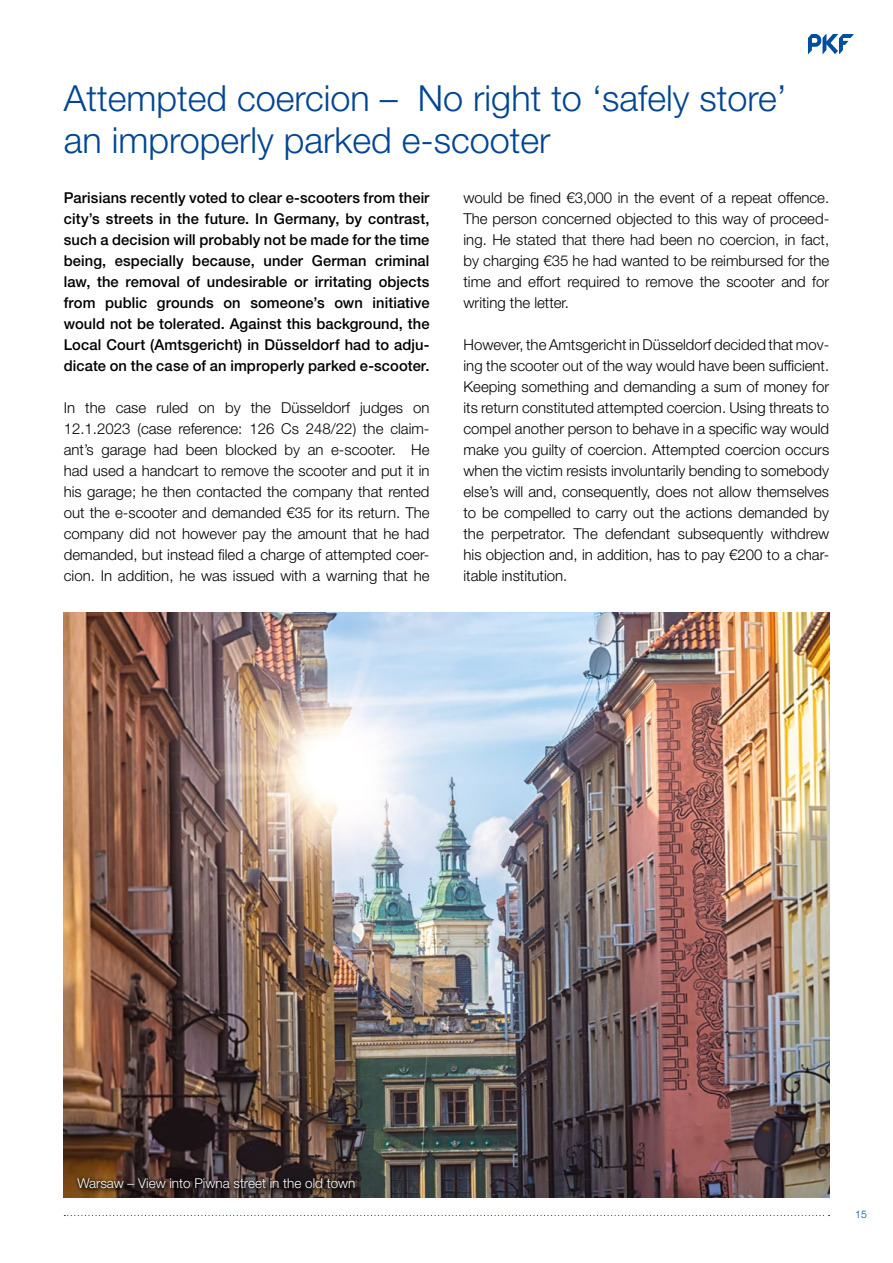
<style>
.page{position:relative;width:893px;height:1263px;background:#fff}
.page>*{position:absolute;margin:0;border:0;box-sizing:border-box;transform-origin:0 0}
.t1{font:300 36px/42px "Helvetica Neue LT Std";color:#014593}
.t2{font:300 15px/21px "Helvetica Neue LT Std";color:#000;text-align:justify}
.t3{font:500 15px/21px "Helvetica Neue LT Std";letter-spacing:.005em;color:#000;text-align:justify}
.t4{font:300 13.5px "Helvetica Neue LT Std";color:#fff}
.t5{font:300 10.5px "Helvetica Neue LT Std";color:#014593}
</style>
<div class="page">
<img style="left:64px;top:612px;width:765px;height:585px">
<div style="left:77px;top:1177px;width:285px;height:17px;background:#000;opacity:.89"></div>
<svg style="left:74px;top:1175px;width:284px;height:16px;background:#36261f"></svg>
<svg style="left:808px;top:34px;width:46px;height:20px"></svg>
<svg style="left:64px;top:1215px;width:766px;height:1px"></svg>
<h1 class="t1" style="left:64px;top:76px;width:724px">Attempted coercion – No right to ‘safely store’ an improperly parked e-scooter</h1>
<p class="t3" style="left:64px;top:187px;width:367px">Parisians recently voted to clear e-scooters from their city’s streets in the future. In Germany, by contrast, such a decision will probably not be made for the time being, especially because, under German criminal law, the removal of undesirable or irritating objects from public grounds on someone’s own initiative would not be tolerated. Against this background, the Local Court (Amtsgericht) in Düsseldorf had to adju&shy;dicate on the case of an improperly parked e-scooter.</p>
<p class="t2" style="left:64px;top:396px;width:367px">In the case ruled on by the Düsseldorf judges on 12.1.2023 (case reference: 126 Cs 248/22) the claim&shy;ant’s garage had been blocked by an e-scooter. He had used a handcart to remove the scooter and put it in his garage; he then contacted the company that rented out the e-scooter and demanded €35 for its return. The company did not however pay the amount that he had demanded, but instead filed a charge of attempted coer&shy;cion. In addition, he was issued with a warning that he</p>
<p class="t2" style="left:463px;top:186px;width:367px">would be fined €3,000 in the event of a repeat offence.<br>The person concerned objected to this way of proceed&shy;ing. He stated that there had been no coercion, in fact, by charging €35 he had wanted to be reimbursed for the time and effort required to remove the scooter and for writing the letter.</p>
<p class="t2" style="left:463px;top:333px;width:367px">However, the Amtsgericht in Düsseldorf decided that mov&shy;ing the scooter out of the way would have been sufficient.<br>Keeping something and demanding a sum of money for its return constituted attempted coercion. Using threats to compel another person to behave in a specific way would make you guilty of coercion. Attempted coercion occurs when the victim resists involuntarily bending to somebody else’s will and, consequently, does not allow themselves to be compelled to carry out the actions demanded by the perpetrator. The defendant subsequently withdrew his objection and, in addition, has to pay €200 to a char&shy;itable institution.</p>
<p class="t4" style="left:77px;top:1175px;width:280px">Warsaw – View into Piwna street in the old town</p>
<p class="t5" style="left:855px;top:1208px;width:13px">15</p>
</div>
